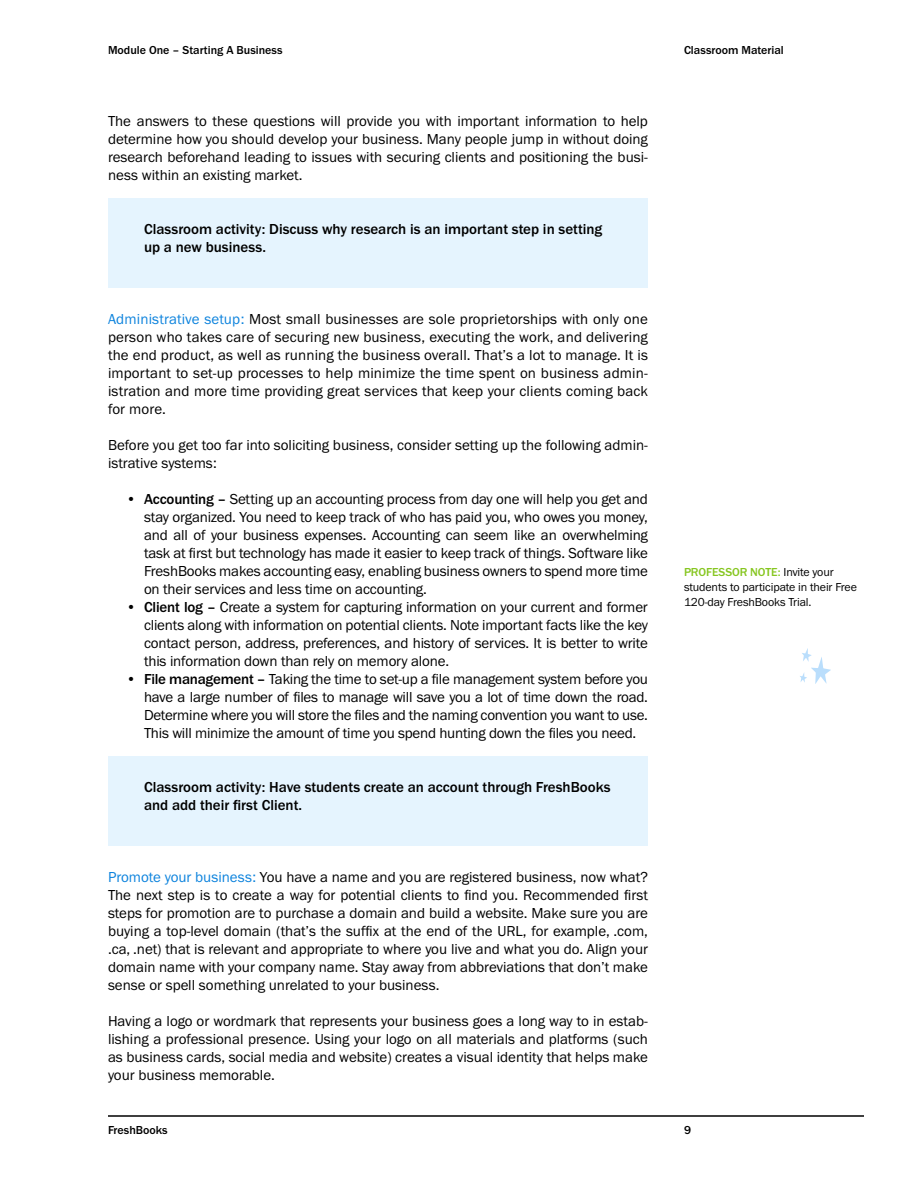
<style>
.page{position:relative;width:918px;height:1188px;background:#fff}
.page>*{position:absolute;margin:0;border:0;box-sizing:border-box;transform-origin:0 0}
.t1{font:15px/18px "Franklin Gothic URW Boo";color:#000;text-align:justify}
.t2{font:500 15px/18px "Franklin Gothic URW";color:#000}
.t3{font:500 12px "Franklin Gothic URW";color:#000}
.t4{font:12px/15px "Franklin Gothic URW Boo";letter-spacing:-.01em;color:#000}
.t5{font:500 12px "Franklin Gothic URW";letter-spacing:-.01em;color:#86c620}
.s1{color:#0d83dd}
.s2{font-family:"Franklin Gothic URW";font-weight:500}
.s3{font-family:"Franklin Gothic URW Boo";font-weight:400;color:#000}
</style>
<div class="page">
<hr style="left:108px;top:1115px;width:756px;height:2px;background:#000">
<div style="left:108px;top:198px;width:540px;height:90px;background:#e5f4fe"></div>
<div style="left:108px;top:756px;width:540px;height:90px;background:#e5f4fe"></div>
<svg style="left:800px;top:648px;width:31px;height:36px"></svg>
<p class="t3" style="left:108px;top:43px;width:176px">Module One – Starting A Business</p>
<p class="t1" style="left:108px;top:112px;width:542px">The answers to these questions will provide you with important information to help determine how you should develop your business. Many people jump in without doing research beforehand leading to issues with securing clients and positioning the busi&shy;ness within an existing market.</p>
<p class="t2" style="left:144px;top:220px;width:460px">Classroom activity: Discuss why research is an important step in setting up a new business.</p>
<p class="t1" style="left:108px;top:310px;width:542px"><span class="s1">Administrative setup:</span> Most small businesses are sole proprietorships with only one person who takes care of securing new business, executing the work, and delivering the end product, as well as running the business overall. That’s a lot to manage. It is important to set-up processes to help minimize the time spent on business admin&shy;istration and more time providing great services that keep your clients coming back for more.</p>
<p class="t1" style="left:108px;top:436px;width:542px">Before you get too far into soliciting business, consider setting up the following admin&shy;istrative systems:</p>
<p class="t1" style="left:144px;top:490px;width:506px;text-indent:-18px">• <span class="s2">Accounting –</span> Setting up an accounting process from day one will help you get and stay organized. You need to keep track of who has paid you, who owes you money, and all of your business expenses. Accounting can seem like an overwhelming task at first but technology has made it easier to keep track of things. Software like FreshBooks makes accounting easy, enabling business owners to spend more time on their services and less time on accounting.</p>
<p class="t1" style="left:144px;top:598px;width:505px;text-indent:-18px">• <span class="s2">Client log –</span> Create a system for capturing information on your current and former clients along with information on potential clients. Note important facts like the key contact person, address, preferences, and history of services. It is better to write this information down than rely on memory alone.</p>
<p class="t1" style="left:144px;top:670px;width:506px;text-indent:-18px">• <span class="s2">File management –</span> Taking the time to set-up a file management system before you have a large number of files to manage will save you a lot of time down the road.<br>Determine where you will store the files and the naming convention you want to use.<br>This will minimize the amount of time you spend hunting down the files you need.</p>
<p class="t2" style="left:144px;top:778px;width:468px">Classroom activity: Have students create an account through FreshBooks and add their first Client.</p>
<p class="t1" style="left:108px;top:868px;width:542px"><span class="s1">Promote your business:</span> You have a name and you are registered business, now what?<br>The next step is to create a way for potential clients to find you. Recommended first steps for promotion are to purchase a domain and build a website. Make sure you are buying a top-level domain (that’s the suffix at the end of the URL, for example, .com, .ca, .net) that is relevant and appropriate to where you live and what you do. Align your domain name with your company name. Stay away from abbreviations that don’t make sense or spell something unrelated to your business.</p>
<p class="t1" style="left:108px;top:1012px;width:541px">Having a logo or wordmark that represents your business goes a long way to in estab&shy;lishing a professional presence. Using your logo on all materials and platforms (such as business cards, social media and website) creates a visual identity that helps make your business memorable.</p>
<p class="t3" style="left:108px;top:1123px;width:61px">FreshBooks</p>
<p class="t3" style="left:684px;top:43px;width:101px">Classroom Material</p>
<p class="t5" style="left:684px;top:565px;width:151px">PROFESSOR NOTE: <span class="s3">Invite your</span></p>
<p class="t4" style="left:684px;top:579px;width:174px">students to participate in their Free<br>120-day FreshBooks Trial.</p>
<p class="t3" style="left:684px;top:1123px;width:9px">9</p>
</div>
